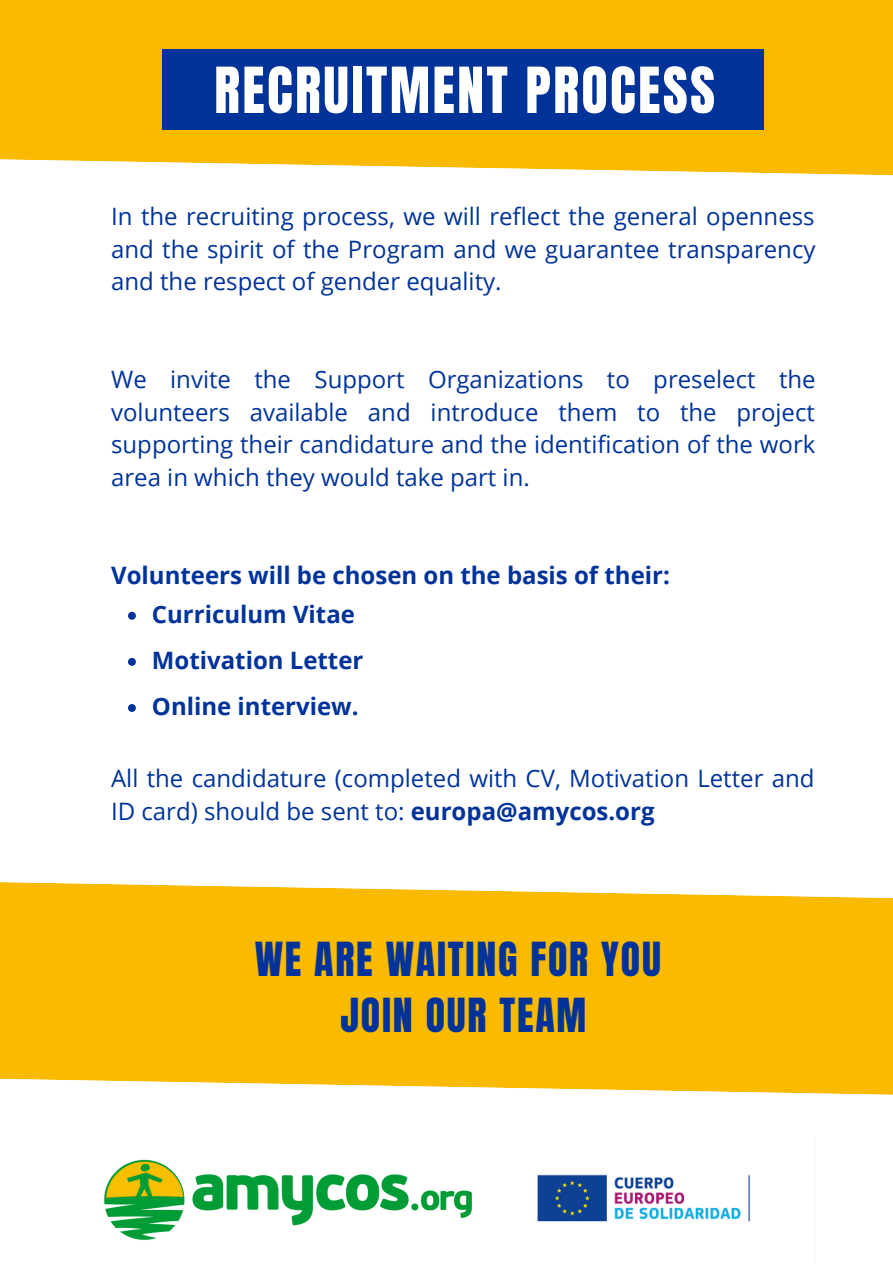
<style>
.page{position:relative;width:893px;height:1264px;background:#fff}
.page>*{position:absolute;margin:0;border:0;box-sizing:border-box;transform-origin:0 0}
.t1{font:54px "Anton";letter-spacing:.045em;color:#fff}
.t2{font:39.9px/55.1px "Anton";letter-spacing:.045em;color:#039;text-align:center}
.t3{font:24px/32.5px "Open Sans";color:#039;text-align:justify}
.t4{font:700 24px/46px "Open Sans";color:#039}
.s1{font-weight:700}
</style>
<div class="page">
<svg style="left:0;top:0;width:892px;height:176px;background:#f7bd13"></svg>
<div style="left:163px;top:49px;width:600px;height:80px;background:#039"></div>
<svg style="left:128px;top:612px;width:8px;height:7px"></svg>
<svg style="left:128px;top:658px;width:8px;height:8px"></svg>
<svg style="left:128px;top:704px;width:8px;height:8px"></svg>
<img style="left:104px;top:1159px;width:368px;height:81px">
<svg style="left:0;top:882px;width:892px;height:213px;background:#f9bf13"></svg>
<img style="left:537px;top:1174px;width:214px;height:48px">
<h1 class="t1" style="left:214px;top:51px;width:502px">RECRUITMENT PROCESS</h1>
<p class="t3" style="left:111px;top:199px;width:705px">In the recruiting process, we will reflect the general openness and the spirit of the Program and we guarantee transparency and the respect of gender equality.</p>
<p class="t3" style="left:111px;top:362px;width:706px">We invite the Support Organizations to preselect the volunteers available and introduce them to the project supporting their candidature and the identification of the work area in which they would take part in.</p>
<p class="t4" style="left:111px;top:551px;width:560px">Volunteers will be chosen on the basis of their:</p>
<p class="t4" style="left:152px;top:590px;width:213px">Curriculum Vitae<br>Motivation Letter<br>Online interview.</p>
<p class="t3" style="left:111px;top:761px;width:705px">All the candidature (completed with CV, Motivation Letter and<br>ID card) should be sent to: <span class="s1">europa@amycos.org</span></p>
<h2 class="t2" style="left:255px;top:932px;width:408px">WE ARE WAITING FOR YOU<br>JOIN OUR TEAM</h2>
</div>
